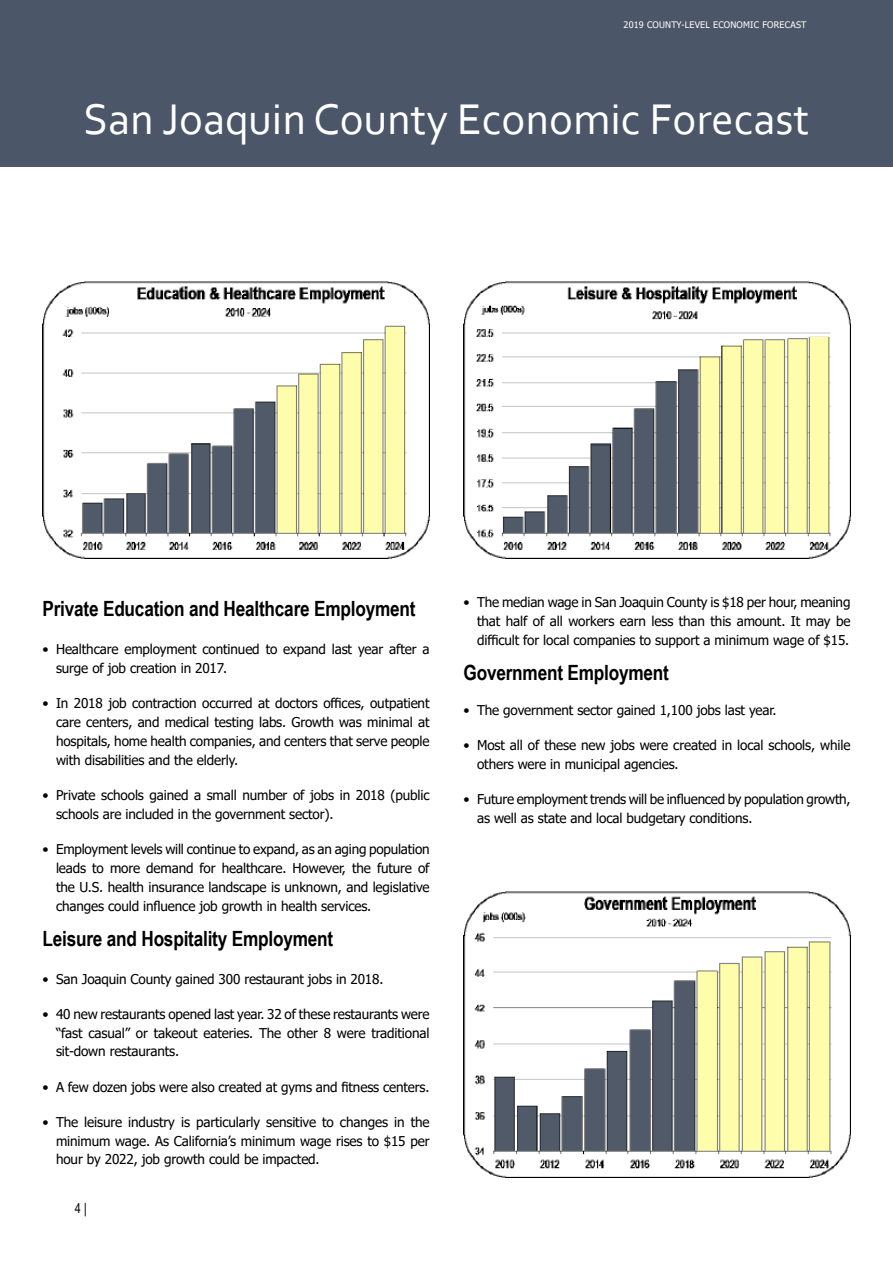
<style>
.page{position:relative;width:893px;height:1263px;background:#fff}
.page>*{position:absolute;margin:0;border:0;box-sizing:border-box;transform-origin:0 0}
.t1{font:45px "Corbel";color:#fff}
.Profile_Subhead_1{font:700 21px "Arial Narrow";letter-spacing:-.01em;color:#000}
.Hanging_indent{font:700 21px "Arial Narrow";letter-spacing:-.01em;color:#000}
.t2{font:13.5px/18.9px "Tahoma";letter-spacing:-.01em;color:#000;text-align:justify}
.t3{font:13.5px "Arial Narrow";color:#000}
.t4{font:9px "Tahoma";letter-spacing:.02em;color:#fff}
.s1{font-family:"Myriad Pro"}
</style>
<div class="page">
<div style="left:0;top:0;width:893px;height:167px;background:#4b5768"></div>
<img style="left:43px;top:281px;width:387px;height:277px">
<img style="left:463px;top:281px;width:387px;height:277px">
<img style="left:463px;top:891px;width:387px;height:287px">
<p class="t4" style="left:624px;top:19px;width:184px">2019 COUNTY-LEVEL ECONOMIC FORECAST</p>
<h1 class="t1" style="left:83px;top:91px;width:727px">San Joaquin County Economic Forecast</h1>
<p class="Profile_Subhead_1" style="left:43px;top:593px;width:375px">Private Education and Healthcare Employment</p>
<p class="t2" style="left:56px;top:640px;width:375px;text-indent:-14px">• Healthcare employment continued to expand last year after a surge of job creation in 2017.</p>
<p class="t2" style="left:56px;top:694px;width:375px;text-indent:-14px">• In 2018 job contraction occurred at doctors offices, outpatient care centers, and medical testing labs. Growth was minimal at hospitals, home health companies, and centers that serve people with disabilities and the elderly.</p>
<p class="t2" style="left:56px;top:786px;width:375px;text-indent:-14px">• Private schools gained a small number of jobs in 2018 (public schools are included in the government sector).</p>
<p class="t2" style="left:56px;top:840px;width:375px;text-indent:-14px">• Employment levels will continue to expand, as an aging population leads to more demand for healthcare. However, the future of the U.S. health insurance landscape is unknown, and legislative changes could influence job growth in health services.</p>
<p class="Profile_Subhead_1" style="left:43px;top:922px;width:292px">Leisure and Hospitality Employment</p>
<p class="t2" style="left:43px;top:970px;width:342px">• San Joaquin County gained 300 restaurant jobs in 2018.</p>
<p class="t2" style="left:56px;top:1005px;width:375px;text-indent:-14px">• 40 new restaurants opened last year. 32 of these restaurants were “fast casual” or takeout eateries. The other 8 were traditional sit-down restaurants.</p>
<p class="t2" style="left:43px;top:1078px;width:388px">• A few dozen jobs were also created at gyms and fitness centers.</p>
<p class="t2" style="left:56px;top:1113px;width:375px;text-indent:-14px">• The leisure industry is particularly sensitive to changes in the minimum wage. As California’s minimum wage rises to $15 per hour by 2022, job growth could be impacted.</p>
<p class="t3" style="left:75px;top:1198px;width:14px">4 <span class="s1">|</span></p>
<p class="t2" style="left:477px;top:593px;width:375px;text-indent:-14px">• The median wage in San Joaquin County is $18 per hour, meaning that half of all workers earn less than this amount. It may be difficult for local companies to support a minimum wage of $15.</p>
<p class="Hanging_indent" style="left:464px;top:657px;width:207px">Government Employment</p>
<p class="t2" style="left:464px;top:701px;width:314px">• The government sector gained 1,100 jobs last year.</p>
<p class="t2" style="left:477px;top:737px;width:375px;text-indent:-14px">• Most all of these new jobs were created in local schools, while others were in municipal agencies.</p>
<p class="t2" style="left:477px;top:791px;width:375px;text-indent:-14px">• Future employment trends will be influenced by population growth, as well as state and local budgetary conditions.</p>
</div>
